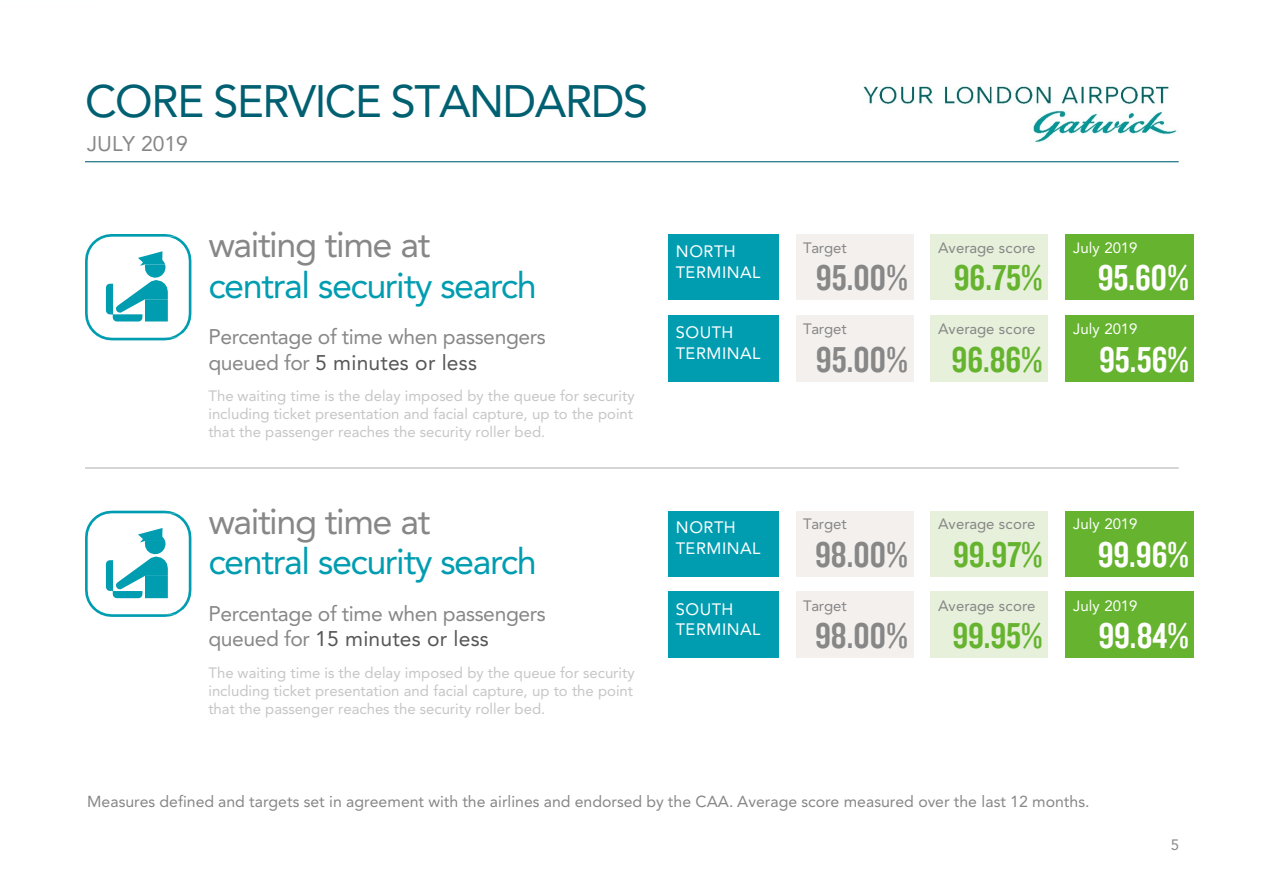
<style>
.page{position:relative;width:1264px;height:894px;background:#fff}
.page>*{position:absolute;margin:0;border:0;box-sizing:border-box;transform-origin:0 0}
.t1{font:45px "Avenir";letter-spacing:-.03em;color:#006071}
.t2{font:37.35px "Knockout HTF49 Liteweight";letter-spacing:-.005em;color:#878787}
.t3{font:37.35px "Knockout HTF49 Liteweight";letter-spacing:-.005em;color:#fff}
.t4{font:36px "Avenir";letter-spacing:-.04em;color:#009db1}
.t5{font:36px "Avenir";letter-spacing:-.04em;color:#878787}
.t6{font:21px/25.2px "Avenir";letter-spacing:-.015em;color:#878787}
.t7{font:16.35px "Avenir";letter-spacing:.025em;color:#fff}
.t8{font:15.9px "Avenir";color:#878787}
.t9{font:15px/18px "Avenir";color:#c6c6c6;text-align:justify}
.t10{font:15px "Avenir";color:#878787}
.t11{font:14.85px "Avenir";letter-spacing:-.005em;color:#878787}
.t12{font:14.85px "Avenir";letter-spacing:-.005em;color:#fff}
.s1{color:#575656}
.s2{color:#65b32e}
</style>
<div class="page">
<hr style="left:0;top:0;width:108px;height:1px;background:#fbffff">
<hr style="left:85px;top:161px;width:1093px;height:1px;background:#006071">
<hr style="left:85px;top:467px;width:1093px;height:1px;background:#c6c6c6">
<svg style="left:85px;top:234px;width:106px;height:106px"></svg>
<svg style="left:85px;top:510px;width:106px;height:106px"></svg>
<div style="left:667px;top:234px;width:111px;height:66px;background:#009db1"></div>
<div style="left:795px;top:234px;width:118px;height:66px;background:#f4f0ee"></div>
<div style="left:930px;top:234px;width:118px;height:66px;background:#e6f0da"></div>
<div style="left:1065px;top:234px;width:129px;height:66px;background:#65b32e"></div>
<div style="left:667px;top:315px;width:111px;height:66px;background:#009db1"></div>
<div style="left:795px;top:315px;width:118px;height:66px;background:#f4f0ee"></div>
<div style="left:930px;top:315px;width:118px;height:66px;background:#e6f0da"></div>
<div style="left:1065px;top:315px;width:129px;height:66px;background:#65b32e"></div>
<div style="left:667px;top:510px;width:111px;height:66px;background:#009db1"></div>
<div style="left:795px;top:510px;width:118px;height:66px;background:#f4f0ee"></div>
<div style="left:930px;top:510px;width:118px;height:66px;background:#e6f0da"></div>
<div style="left:1065px;top:510px;width:129px;height:66px;background:#65b32e"></div>
<div style="left:667px;top:591px;width:111px;height:66px;background:#009db1"></div>
<div style="left:795px;top:591px;width:118px;height:66px;background:#f4f0ee"></div>
<div style="left:930px;top:591px;width:118px;height:66px;background:#e6f0da"></div>
<div style="left:1065px;top:591px;width:129px;height:66px;background:#65b32e"></div>
<img style="left:863px;top:86px;width:314px;height:57px">
<h1 class="t1" style="left:85px;top:75px;width:564px">CORE SERVICE STANDARDS</h1>
<h1 class="t6" style="left:87px;top:131px;width:102px">JULY 2019</h1>
<p class="t5" style="left:208px;top:223px;width:223px">waiting time at</p>
<p class="t4" style="left:208px;top:264px;width:330px">central security search</p>
<p class="t6" style="left:208px;top:324px;width:339px">Percentage of time when passengers queued for <span class="s1">5 minutes or less</span></p>
<p class="t9" style="left:208px;top:387px;width:427px">The waiting time is the delay imposed by the queue for security including ticket presentation and facial capture, up to the point that the passenger reaches the security roller bed.</p>
<p class="t5" style="left:208px;top:500px;width:223px">waiting time at</p>
<p class="t4" style="left:208px;top:540px;width:330px">central security search</p>
<p class="t6" style="left:208px;top:601px;width:339px">Percentage of time when passengers queued for <span class="s1">15 minutes or less</span></p>
<p class="t9" style="left:208px;top:663px;width:427px">The waiting time is the delay imposed by the queue for security including ticket presentation and facial capture, up to the point that the passenger reaches the security roller bed.</p>
<p class="t7" style="left:675px;top:241px;width:61px">NORTH</p>
<p class="t11" style="left:803px;top:239px;width:45px">Target</p>
<p class="t11" style="left:937px;top:239px;width:99px">Average score</p>
<p class="t12" style="left:1072px;top:239px;width:66px">July 2019</p>
<p class="t7" style="left:675px;top:262px;width:86px">TERMINAL</p>
<p class="t2" style="left:815px;top:259px;width:228px">95.00% <span class="s2">96.75%</span></p>
<p class="t3" style="left:1097px;top:259px;width:92px">95.60%</p>
<p class="t7" style="left:675px;top:323px;width:59px">SOUTH</p>
<p class="t11" style="left:803px;top:320px;width:45px">Target</p>
<p class="t11" style="left:937px;top:320px;width:99px">Average score</p>
<p class="t12" style="left:1072px;top:320px;width:66px">July 2019</p>
<p class="t7" style="left:675px;top:343px;width:86px">TERMINAL</p>
<p class="t2" style="left:815px;top:340px;width:228px">95.00% <span class="s2">96.86%</span></p>
<p class="t3" style="left:1098px;top:340px;width:91px">95.56%</p>
<p class="t7" style="left:675px;top:518px;width:61px">NORTH</p>
<p class="t11" style="left:803px;top:515px;width:45px">Target</p>
<p class="t11" style="left:937px;top:515px;width:99px">Average score</p>
<p class="t12" style="left:1072px;top:515px;width:66px">July 2019</p>
<p class="t7" style="left:675px;top:538px;width:86px">TERMINAL</p>
<p class="t2" style="left:815px;top:535px;width:229px">98.00% <span class="s2">99.97%</span></p>
<p class="t3" style="left:1097px;top:535px;width:92px">99.96%</p>
<p class="t7" style="left:675px;top:599px;width:59px">SOUTH</p>
<p class="t11" style="left:803px;top:597px;width:45px">Target</p>
<p class="t11" style="left:937px;top:597px;width:99px">Average score</p>
<p class="t12" style="left:1072px;top:597px;width:66px">July 2019</p>
<p class="t7" style="left:675px;top:620px;width:86px">TERMINAL</p>
<p class="t2" style="left:815px;top:616px;width:229px">98.00% <span class="s2">99.95%</span></p>
<p class="t3" style="left:1098px;top:616px;width:92px">99.84%</p>
<p class="t8" style="left:87px;top:791px;width:1003px">Measures defined and targets set in agreement with the airlines and endorsed by the CAA. Average score measured over the last 12 months.</p>
<p class="t10" style="left:1170px;top:836px;width:10px">5</p>
</div>
